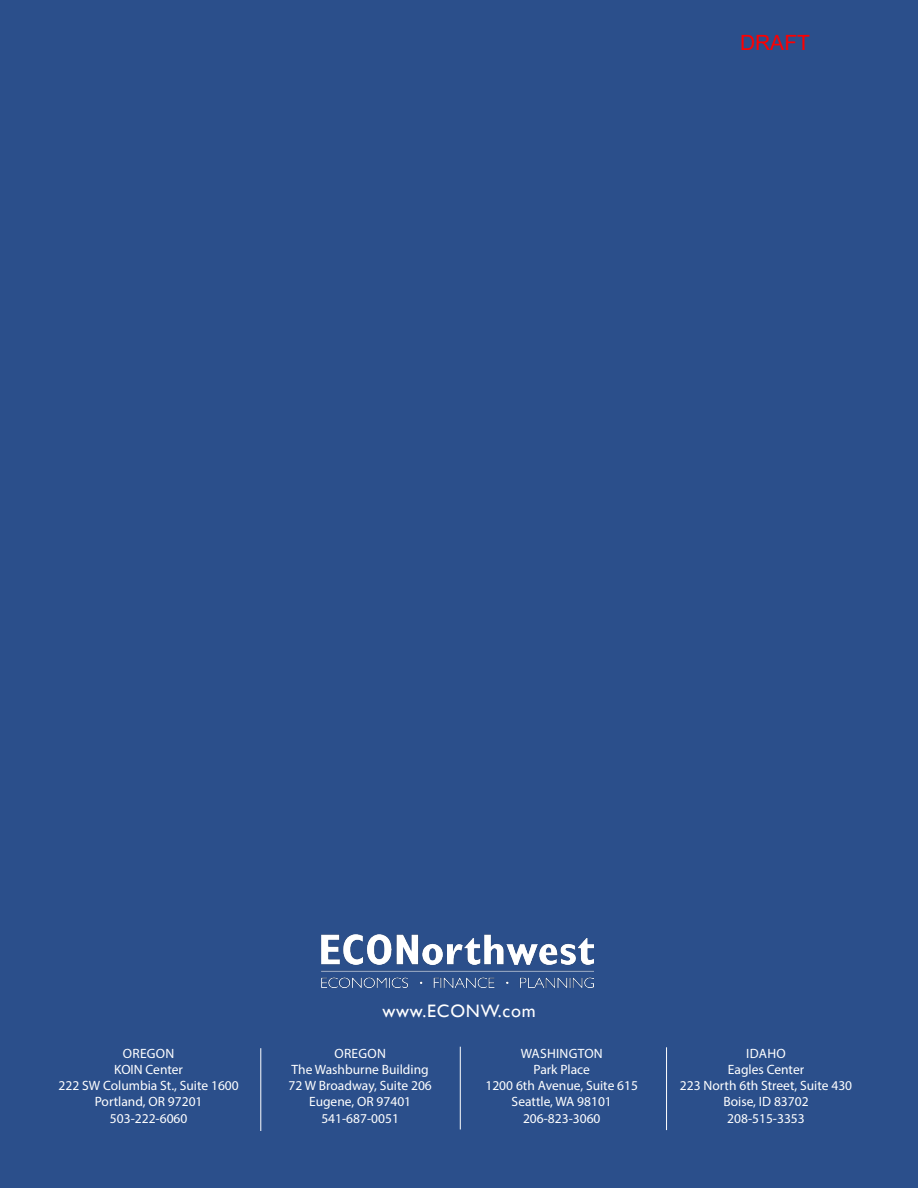
<style>
.page{position:relative;width:918px;height:1188px;background:#2b4f8b}
.page>*{position:absolute;margin:0;border:0;box-sizing:border-box;transform-origin:0 0}
.t1{font:21px "Arial";color:#f00}
.t2{font:18px "Gill Sans";letter-spacing:.04em;color:#fff}
.t3{font:13.5px "Myriad Pro";color:#fff}
.t4{font:13.5px "Myriad Pro";letter-spacing:.02em;color:#fff}
</style>
<div class="page">
<img style="left:322px;top:934px;width:271px;height:53px">
<hr style="left:260px;top:1048px;width:1px;height:83px;background:#fff">
<hr style="left:460px;top:1047px;width:1px;height:82px;background:#fff">
<hr style="left:666px;top:1047px;width:1px;height:83px;background:#fff">
<h1 class="t1" style="left:740px;top:28px;width:71px">DRAFT</h1>
<p class="t3" style="left:123px;top:1045px;width:53px">OREGON</p>
<p class="t3" style="left:114px;top:1061px;width:70px">KOIN Center</p>
<p class="t3" style="left:59px;top:1077px;width:182px">222 SW Columbia St., Suite 1600</p>
<p class="t3" style="left:95px;top:1093px;width:109px">Portland, OR 97201</p>
<p class="t3" style="left:110px;top:1110px;width:79px">503-222-6060</p>
<p class="t2" style="left:383px;top:1001px;width:155px">www.ECONW.com</p>
<p class="t3" style="left:334px;top:1045px;width:53px">OREGON</p>
<p class="t3" style="left:292px;top:1061px;width:139px">The Washburne Building</p>
<p class="t3" style="left:288px;top:1077px;width:145px">72 W Broadway, Suite 206</p>
<p class="t3" style="left:309px;top:1093px;width:104px">Eugene, OR 97401</p>
<p class="t3" style="left:321px;top:1110px;width:79px">541-687-0051</p>
<p class="t4" style="left:521px;top:1045px;width:84px">WASHINGTON</p>
<p class="t3" style="left:534px;top:1061px;width:58px">Park Place</p>
<p class="t3" style="left:485px;top:1077px;width:154px">1200 6th Avenue, Suite 615</p>
<p class="t3" style="left:512px;top:1093px;width:102px">Seattle, WA 98101</p>
<p class="t3" style="left:523px;top:1110px;width:79px">206-823-3060</p>
<p class="t3" style="left:746px;top:1045px;width:41px">IDAHO</p>
<p class="t3" style="left:728px;top:1061px;width:78px">Eagles Center</p>
<p class="t3" style="left:680px;top:1077px;width:174px">223 North 6th Street, Suite 430</p>
<p class="t3" style="left:723px;top:1093px;width:87px">Boise, ID 83702</p>
<p class="t3" style="left:727px;top:1110px;width:79px">208-515-3353</p>
</div>
